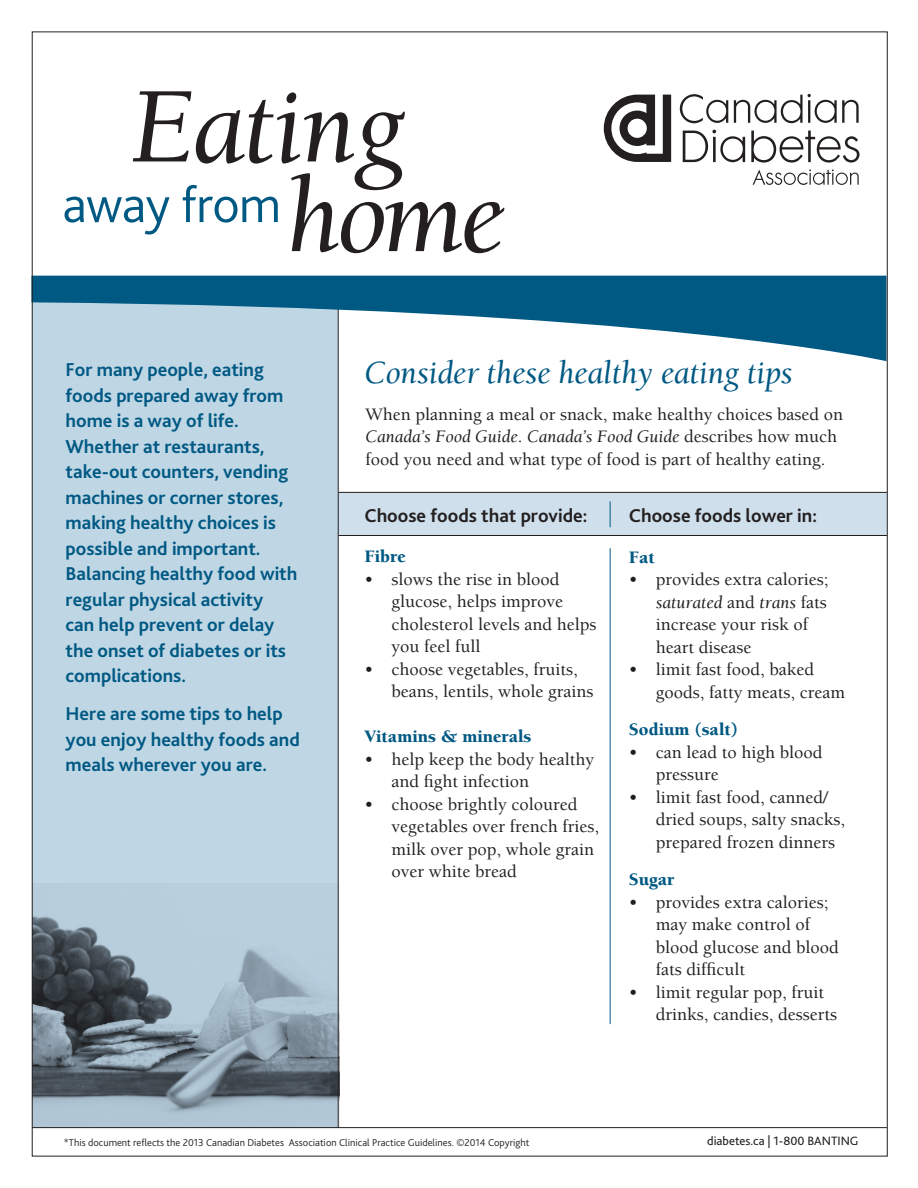
<style>
.page{position:relative;width:918px;height:1188px;background:#fff}
.page>*{position:absolute;margin:0;border:0;box-sizing:border-box;transform-origin:0 0}
.t1{font:italic 110.4px/89.7px "Berkeley Std";letter-spacing:-.02em;color:#231f20}
.t2{font:300 52.5px "Bliss 2";letter-spacing:-.01em;color:#005983}
.t3{font:italic 33px "Berkeley Std";letter-spacing:-.01em;color:#005983}
.t4{font:700 19.5px/25.5px "Bliss 2";color:#005983}
.t5{font:700 19.5px "Bliss 2";color:#231f20}
.t6{font:500 18px/22.5px "Berkeley Std";color:#231f20}
.t7{font:900 18px "Berkeley Std";color:#005983}
.t8{font:12.6px "Bliss 2";color:#231f20}
.t9{font:300 10.5px "Bliss 2";color:#231f20}
.s1{font-weight:400;font-style:italic}
</style>
<div class="page">
<div style="left:32px;top:280px;width:306px;height:848px;background:#bfd6e5"></div>
<img style="left:34px;top:884px;width:304px;height:243px">
<div style="left:338px;top:492px;width:548px;height:44px;background:#cfe0ec"></div>
<hr style="left:339px;top:535px;width:548px;height:1px;background:#231f20">
<hr style="left:339px;top:492px;width:548px;height:1px;background:#231f20">
<hr style="left:338px;top:280px;width:1px;height:848px;background:#231f20">
<svg style="left:34px;top:276px;width:852px;height:85px;fill:#005983"></svg>
<hr style="left:610px;top:548px;width:1px;height:476px;background:#005983">
<svg style="left:610px;top:501px;width:1px;height:26px"></svg>
<svg style="left:680px;top:94px;width:48px;height:29px"></svg>
<svg style="left:734px;top:94px;width:125px;height:29px"></svg>
<svg style="left:683px;top:130px;width:62px;height:32px"></svg>
<svg style="left:751px;top:131px;width:109px;height:32px"></svg>
<svg style="left:753px;top:169px;width:106px;height:16px"></svg>
<svg style="left:604px;top:95px;width:67px;height:67px"></svg>
<hr style="left:32px;top:1127px;width:855px;height:1px;background:#231f20">
<h1 class="t1" style="left:286px;top:84px;width:220px;text-indent:-154px">Eating home</h1>
<h2 class="t2" style="left:63px;top:172px;width:220px">away from</h2>
<p class="t4" style="left:66px;top:357px;width:200px">For many people, eating</p>
<h3 class="t3" style="left:364px;top:355px;width:430px">Consider these healthy eating tips</h3>
<p class="t4" style="left:66px;top:382px;width:233px">foods prepared away from home is a way of life.<br>Whether at restaurants, take-out counters, vending machines or corner stores, making healthy choices is possible and important.<br>Balancing healthy food with regular physical activity<br>can help prevent or delay the onset of diabetes or its complications.</p>
<p class="t4" style="left:66px;top:700px;width:236px">Here are some tips to help you enjoy healthy foods and meals wherever you are.</p>
<p class="t6" style="left:366px;top:403px;width:479px">When planning a meal or snack, make healthy choices based on<br><span class="s1">Canada’s Food Guide</span>. <span class="s1">Canada’s Food Guide</span> describes how much food you need and what type of food is part of healthy eating.</p>
<p class="t5" style="left:365px;top:503px;width:225px">Choose foods that provide:</p>
<p class="t7" style="left:364px;top:547px;width:43px">Fibre</p>
<p class="t6" style="left:392px;top:568px;width:206px;text-indent:-27px">• slows the rise in blood glucose, helps improve cholesterol levels and helps you feel full</p>
<p class="t6" style="left:392px;top:658px;width:203px;text-indent:-27px">• choose vegetables, fruits, beans, lentils, whole grains</p>
<p class="t7" style="left:364px;top:727px;width:169px">Vitamins &amp; minerals</p>
<p class="t6" style="left:392px;top:748px;width:204px;text-indent:-27px">• help keep the body healthy and fight infection</p>
<p class="t6" style="left:392px;top:793px;width:209px;text-indent:-27px">• choose brightly coloured vegetables over french fries, milk over pop, whole grain over white bread</p>
<p class="t5" style="left:629px;top:504px;width:190px">Choose foods lower in:</p>
<p class="t7" style="left:629px;top:548px;width:28px">Fat</p>
<p class="t6" style="left:656px;top:569px;width:174px;text-indent:-27px">• provides extra calories; <span class="s1">saturated</span> and <span class="s1">trans</span> fats increase your risk of heart disease</p>
<p class="t6" style="left:656px;top:659px;width:191px;text-indent:-27px">• limit fast food, baked goods, fatty meats, cream</p>
<p class="t7" style="left:629px;top:720px;width:110px">Sodium (salt)</p>
<p class="t6" style="left:656px;top:741px;width:168px;text-indent:-27px">• can lead to high blood pressure</p>
<p class="t6" style="left:656px;top:786px;width:191px;text-indent:-27px">• limit fast food, canned/ dried soups, salty snacks, prepared frozen dinners</p>
<p class="t7" style="left:629px;top:870px;width:47px">Sugar</p>
<p class="t6" style="left:656px;top:891px;width:185px;text-indent:-27px">• provides extra calories; may make control of blood glucose and blood fats difficult</p>
<p class="t6" style="left:656px;top:981px;width:183px;text-indent:-27px">• limit regular pop, fruit drinks, candies, desserts</p>
<p class="t9" style="left:64px;top:1136px;width:467px">*This document reflects the 2013 Canadian Diabetes Association Clinical Practice Guidelines. ©2014 Copyright</p>
<p class="t8" style="left:707px;top:1133px;width:153px">diabetes.ca | 1-800 BANTING</p>
</div>
